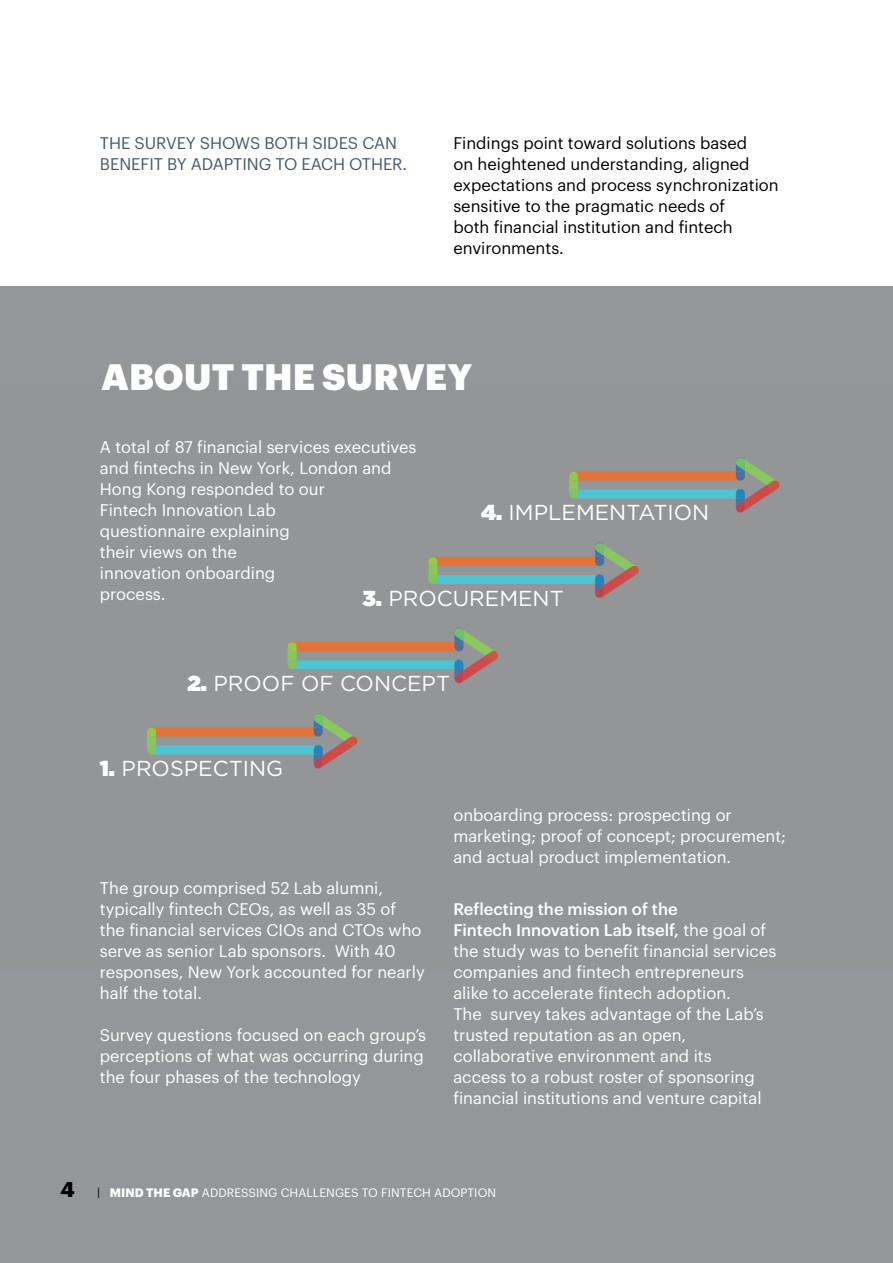
<style>
.page{position:relative;width:893px;height:1263px;background:#fff}
.page>*{position:absolute;margin:0;border:0;box-sizing:border-box;transform-origin:0 0}
.t1{font:900 36px "Graphik";letter-spacing:.005em;color:#fff}
.t2{font:21.6px "Gotham";color:#fff}
.t3{font:700 21px "Graphik";color:#000}
.t4{font:16.5px/21px "Graphik";color:#fff}
.t5{font:16.5px/21px "Graphik";color:#000}
.t6{font:16.5px/21px "Graphik";letter-spacing:-.005em;color:#46596a}
.t7{font:12px "Graphik";letter-spacing:.005em;color:#fff}
.s1{font-weight:900}
.s2{font-weight:500}
.s3{color:#000}
.s4{font-weight:700}
</style>
<div class="page">
<div style="left:0;top:286px;width:893px;height:977px;background:#95969a"></div>
<svg style="left:147px;top:713px;width:210px;height:55px"></svg>
<svg style="left:288px;top:628px;width:210px;height:55px"></svg>
<svg style="left:428px;top:542px;width:211px;height:56px"></svg>
<svg style="left:569px;top:457px;width:210px;height:55px"></svg>
<p class="t6" style="left:100px;top:131px;width:308px">THE SURVEY SHOWS BOTH SIDES CAN<br>BENEFIT BY ADAPTING TO EACH OTHER.</p>
<p class="t5" style="left:453px;top:131px;width:327px">Findings point toward solutions based<br>on heightened understanding, aligned expectations and process synchronization sensitive to the pragmatic needs of<br>both financial institution and fintech environments.</p>
<h1 class="t1" style="left:102px;top:349px;width:372px">ABOUT THE SURVEY</h1>
<p class="t4" style="left:100px;top:435px;width:318px">A total of 87 financial services executives and fintechs in New York, London and<br>Hong Kong responded to our<br>Fintech Innovation Lab<br>questionnaire explaining<br>their views on the<br>innovation onboarding<br>process.</p>
<h2 class="t2" style="left:481px;top:499px;width:230px"><span class="s1">4.</span> IMPLEMENTATION</h2>
<h2 class="t2" style="left:362px;top:584px;width:203px"><span class="s1">3.</span> PROCUREMENT</h2>
<h2 class="t2" style="left:187px;top:669px;width:264px"><span class="s1">2.</span> PROOF OF CONCEPT</h2>
<h2 class="t2" style="left:100px;top:755px;width:185px"><span class="s1">1.</span> PROSPECTING</h2>
<p class="t4" style="left:100px;top:876px;width:326px">The group comprised 52 Lab alumni, typically fintech CEOs, as well as 35 of the financial services CIOs and CTOs who serve as senior Lab sponsors. With 40 responses, New York accounted for nearly half the total.</p>
<p class="t4" style="left:100px;top:1023px;width:328px">Survey questions focused on each group’s perceptions of what was occurring during the four phases of the technology</p>
<p class="t4" style="left:453px;top:803px;width:334px">onboarding process: prospecting or marketing; proof of concept; procurement; and actual product implementation.</p>
<p class="t4" style="left:453px;top:897px;width:324px"><span class="s2">Reflecting the mission of the<br>Fintech Innovation Lab itself,</span> the goal of the study was to benefit financial services companies and fintech entrepreneurs alike to accelerate fintech adoption.<br>The survey takes advantage of the Lab’s trusted reputation as an open, collaborative environment and its<br>access to a robust roster of sponsoring financial institutions and venture capital</p>
<p class="t3" style="left:61px;top:1173px;width:16px">4</p>
<p class="t7" style="left:97px;top:1183px;width:400px"><span class="s3">|</span> <span class="s4">MIND THE GAP</span> ADDRESSING CHALLENGES TO FINTECH ADOPTION</p>
</div>
